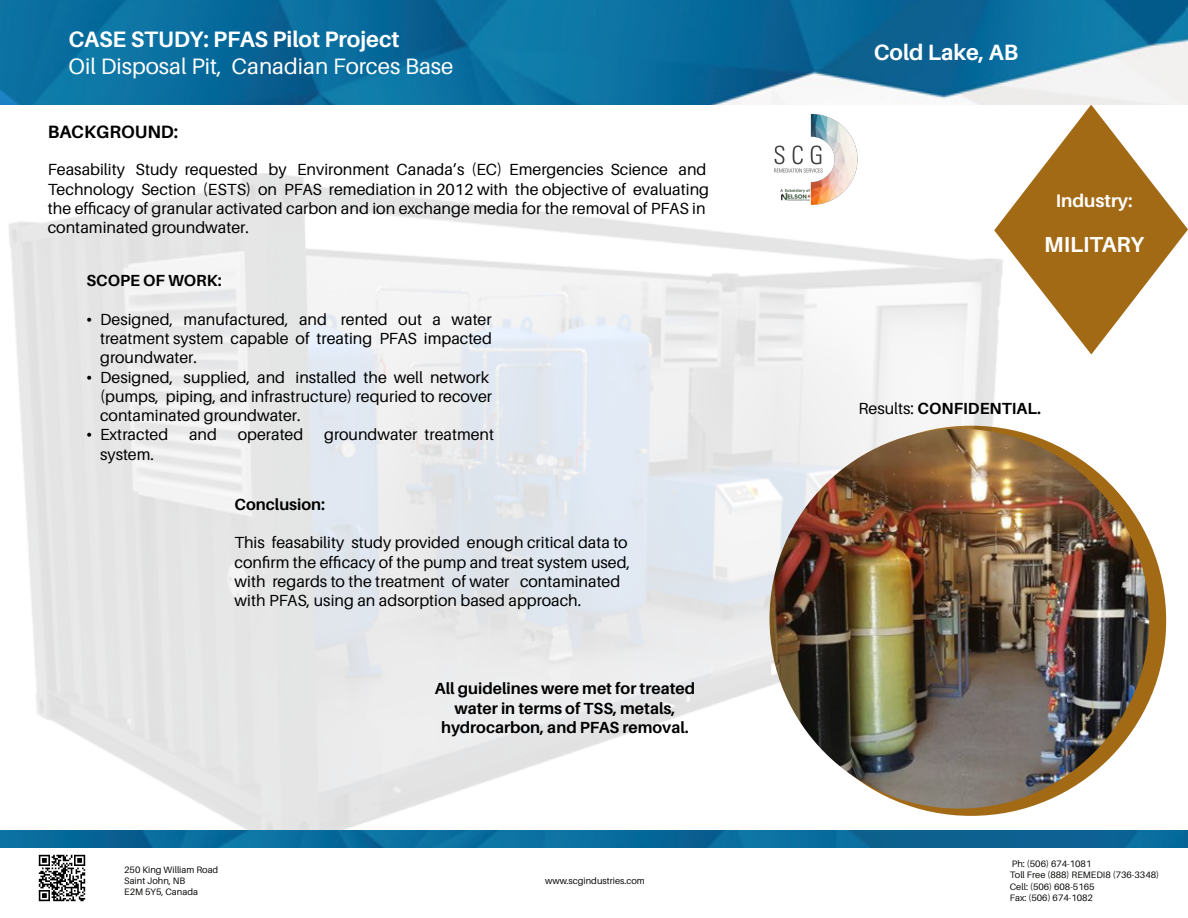
<style>
.page{position:relative;width:1188px;height:918px;background:#fff}
.page>*{position:absolute;margin:0;border:0;box-sizing:border-box;transform-origin:0 0}
.t1{font:22.35px "Aileron";color:#fff}
.t2{font:700 22.35px "Aileron";color:#fff}
.t3{font:700 22.2px "Aileron";color:#fff}
.t4{font:700 21.75px "Aileron";color:#fff}
.t5{font:700 18.15px "Aileron";color:#fff}
.t6{font:700 17.85px "Aileron";color:#000}
.t7{font:16.2px/19.4px "Aileron";color:#000}
.t8{font:16.05px/19.4px "Aileron";color:#000}
.t9{font:700 16.05px/19.4px "Aileron";color:#000;text-align:center}
.t10{font:9.3px/11.2px "Aileron";color:#0d0c0a}
.s1{font-family:"Times New Roman"}
.s2{font-weight:400}
</style>
<div class="page">
<div style="left:776px;top:426px;width:390px;height:390px;background:#a36a15;border-radius:50%"></div>
<img style="left:0;top:173px;width:1113px;height:658px">
<svg style="left:994px;top:105px;width:194px;height:249px"></svg>
<img style="left:0;top:0;width:1188px;height:105px">
<img style="left:759px;top:93px;width:100px;height:139px">
<img style="left:38px;top:854px;width:48px;height:48px">
<img style="left:0;top:831px;width:1188px;height:16px">
<img style="left:769px;top:429px;width:380px;height:380px;border-radius:190px">
<h1 class="t2" style="left:69px;top:27px;width:333px">CASE STUDY: PFAS Pilot Project</h1>
<h1 class="t1" style="left:69px;top:54px;width:386px">Oil Disposal Pit, Canadian Forces Base</h1>
<p class="t6" style="left:48px;top:121px;width:132px">BACKGROUND:</p>
<p class="t7" style="left:48px;top:160px;width:663px">Feasability Study requested by Environment Canada’s (EC) Emergencies Science and Technology Section (ESTS) on PFAS remediation in 2012 with the objective of evaluating the efficacy of granular activated carbon and ion exchange media for the removal of PFAS in contaminated groundwater.</p>
<p class="t9" style="left:86px;top:271px;width:137px">SCOPE OF WORK:</p>
<p class="t8" style="left:100px;top:310px;width:393px;text-align:justify;text-indent:-14px"><span class="s1">•</span> Designed, manufactured, and rented out a water treatment system capable of treating PFAS impacted groundwater.</p>
<p class="t8" style="left:100px;top:368px;width:394px;text-indent:-14px"><span class="s1">•</span> Designed, supplied, and installed the well network (pumps, piping, and infrastructure) requried to recover contaminated groundwater.</p>
<p class="t8" style="left:86px;top:425px;width:83px"><span class="s1">•</span> Extracted</p>
<p class="t8" style="left:189px;top:425px;width:29px">and</p>
<p class="t8" style="left:238px;top:425px;width:67px">operated</p>
<p class="t8" style="left:324px;top:425px;width:172px">groundwater treatment</p>
<p class="t8" style="left:100px;top:445px;width:55px">system.</p>
<p class="t9" style="left:235px;top:495px;width:92px">Conclusion:</p>
<p class="t8" style="left:235px;top:533px;width:397px">This feasability study provided enough critical data to confirm the efficacy of the pump and treat system used, with regards to the treatment of water contaminated with PFAS, using an adsorption based approach.</p>
<p class="t9" style="left:435px;top:679px;width:262px">All guidelines were met for treated water in terms of TSS, metals, hydrocarbon, and PFAS removal.</p>
<p class="t10" style="left:124px;top:864px;width:96px">250 King William Road<br>Saint John, NB<br>E2M 5Y5, Canada</p>
<p class="t10" style="left:545px;top:875px;width:101px">www.scgindustries.com</p>
<h2 class="t3" style="left:874px;top:40px;width:146px">Cold Lake, AB</h2>
<p class="t5" style="left:1056px;top:190px;width:78px">Industry:</p>
<h3 class="t4" style="left:1044px;top:232px;width:102px">MILITARY</h3>
<p class="t9" style="left:859px;top:399px;width:184px"><span class="s2">Results:</span> CONFIDENTIAL.</p>
<p class="t10" style="left:1010px;top:858px;width:151px">Ph: (506) 674-1081<br>Toll Free (888) REMEDI8 (736-3348)<br>Cell: (506) 608-5165<br>Fax: (506) 674-1082</p>
</div>
